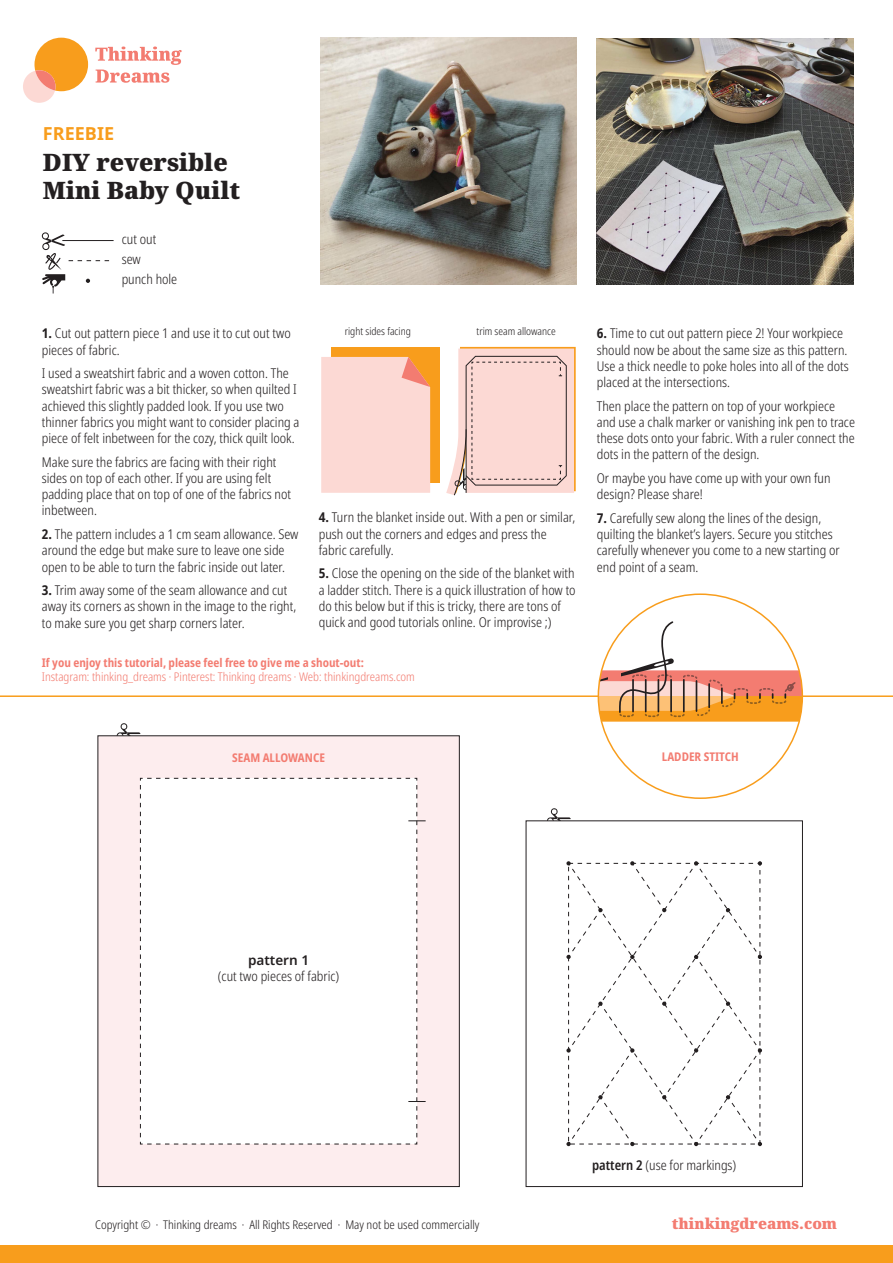
<style>
.page{position:relative;width:893px;height:1263px;background:#fff}
.page>*{position:absolute;margin:0;border:0;box-sizing:border-box;transform-origin:0 0}
.t1{font:900 24px/28.8px "Noto Serif";color:#231f20}
.t2{font:700 18px "Noto Sans";color:#f89d1c}
.t3{font:900 15px "Noto Serif";color:#f37c71}
.t4{font:300 condensed 13.5px/16.2px "Noto Sans";color:#231f20}
.t5{font:600 13.5px "Noto Sans";color:#231f20}
.t6{font:700 condensed 12px "Noto Sans";color:#f37c71}
.t7{font:300 condensed 12px "Noto Sans";color:#f37c71}
.t8{font:300 condensed 12px "Noto Sans";color:#231f20}
.t9{font:300 condensed 10.5px "Noto Sans";color:#231f20}
.s1{font-weight:700}
.s2{font-weight:600}
</style>
<div class="page">
<svg style="left:23px;top:38px;width:65px;height:65px"></svg>
<svg style="left:95px;top:47px;width:87px;height:36px"></svg>
<div style="left:0;top:1245px;width:893px;height:18px;background:#f89d1c"></div>
<div style="left:98px;top:736px;width:361px;height:451px;background:#fdedee"></div>
<div style="left:140px;top:777px;width:286px;height:368px;background:#fff"></div>
<svg style="left:117px;top:723px;width:23px;height:13px"></svg>
<div style="left:331px;top:347px;width:109px;height:136px;background:#f89d1c"></div>
<div style="left:321px;top:357px;width:109px;height:136px;background:#fcd9d4"></div>
<svg style="left:446px;top:347px;width:130px;height:149px;background:#f2d3cc"></svg>
<hr style="left:0;top:695px;width:893px;height:2px;background:#f89d1c">
<svg style="left:598px;top:620px;width:204px;height:102px"></svg>
<div style="left:526px;top:821px;width:277px;height:366px;border:1px solid #231f20"></div>
<svg style="left:566px;top:861px;width:196px;height:285px"></svg>
<svg style="left:547px;top:808px;width:24px;height:13px"></svg>
<svg style="left:41px;top:232px;width:73px;height:56px"></svg>
<img style="left:320px;top:38px;width:257px;height:246px">
<img style="left:597px;top:38px;width:256px;height:246px">
<h2 class="t2" style="left:43px;top:121px;width:73px">FREEBIE</h2>
<h1 class="t1" style="left:43px;top:148px;width:199px">DIY reversible<br>Mini Baby Quilt</h1>
<p class="t4" style="left:122px;top:229px;width:57px;line-height:20.1px">cut out sew<br>punch hole</p>
<p class="t4" style="left:42px;top:326px;width:250px"><span class="s1">1.</span> Cut out pattern piece 1 and use it to cut out two pieces of fabric.</p>
<p class="t4" style="left:42px;top:366px;width:259px">I used a sweatshirt fabric and a woven cotton. The sweatshirt fabric was a bit thicker, so when quilted I achieved this slightly padded look. If you use two thinner fabrics you might want to consider placing a piece of felt inbetween for the cozy, thick quilt look.</p>
<p class="t4" style="left:42px;top:454px;width:251px">Make sure the fabrics are facing with their right sides on top of each other. If you are using felt padding place that on top of one of the fabrics not inbetween.</p>
<p class="t4" style="left:42px;top:526px;width:258px"><span class="s1">2.</span> The pattern includes a 1 cm seam allowance. Sew around the edge but make sure to leave one side open to be able to turn the fabric inside out later.</p>
<p class="t4" style="left:42px;top:582px;width:256px"><span class="s1">3.</span> Trim away some of the seam allowance and cut away its corners as shown in the image to the right, to make sure you get sharp corners later.</p>
<p class="t9" style="left:345px;top:323px;width:68px">right sides facing</p>
<p class="t9" style="left:477px;top:323px;width:81px">trim seam allowance</p>
<p class="t4" style="left:319px;top:510px;width:258px"><span class="s1">4.</span> Turn the blanket inside out. With a pen or similar, push out the corners and edges and press the fabric carefully.</p>
<p class="t4" style="left:319px;top:566px;width:258px"><span class="s1">5.</span> Close the opening on the side of the blanket with a ladder stitch. There is a quick illustration of how to do this below but if this is tricky, there are tons of quick and good tutorials online. Or improvise ;)</p>
<p class="t6" style="left:42px;top:653px;width:324px">If you enjoy this tutorial, please feel free to give me a shout-out:</p>
<p class="t7" style="left:42px;top:668px;width:374px">Instagram: thinking_dreams · Pinterest: Thinking dreams · Web: thinkingdreams.com</p>
<p class="t4" style="left:597px;top:326px;width:253px"><span class="s1">6.</span> Time to cut out pattern piece 2! Your workpiece should now be about the same size as this pattern.<br>Use a thick needle to poke holes into all of the dots placed at the intersections.</p>
<p class="t4" style="left:597px;top:398px;width:260px">Then place the pattern on top of your workpiece and use a chalk marker or vanishing ink pen to trace these dots onto your fabric. With a ruler connect the dots in the pattern of the design.</p>
<p class="t4" style="left:597px;top:470px;width:235px">Or maybe you have come up with your own fun design? Please share!</p>
<p class="t4" style="left:597px;top:510px;width:244px"><span class="s1">7.</span> Carefully sew along the lines of the design, quilting the blanket’s layers. Secure you stitches carefully whenever you come to a new starting or end point of a seam.</p>
<p class="t6" style="left:232px;top:749px;width:94px">SEAM ALLOWANCE</p>
<p class="t6" style="left:662px;top:748px;width:78px">LADDER STITCH</p>
<p class="t5" style="left:248px;top:950px;width:63px">pattern 1</p>
<p class="t4" style="left:218px;top:968px;width:123px">(cut two pieces of fabric)</p>
<p class="t8" style="left:95px;top:1216px;width:386px">Copyright © · Thinking dreams · All Rights Reserved · May not be used commercially</p>
<p class="t4" style="left:592px;top:1157px;width:146px"><span class="s2">pattern 2</span> (use for markings)</p>
<p class="t3" style="left:672px;top:1212px;width:167px">thinkingdreams.com</p>
</div>
